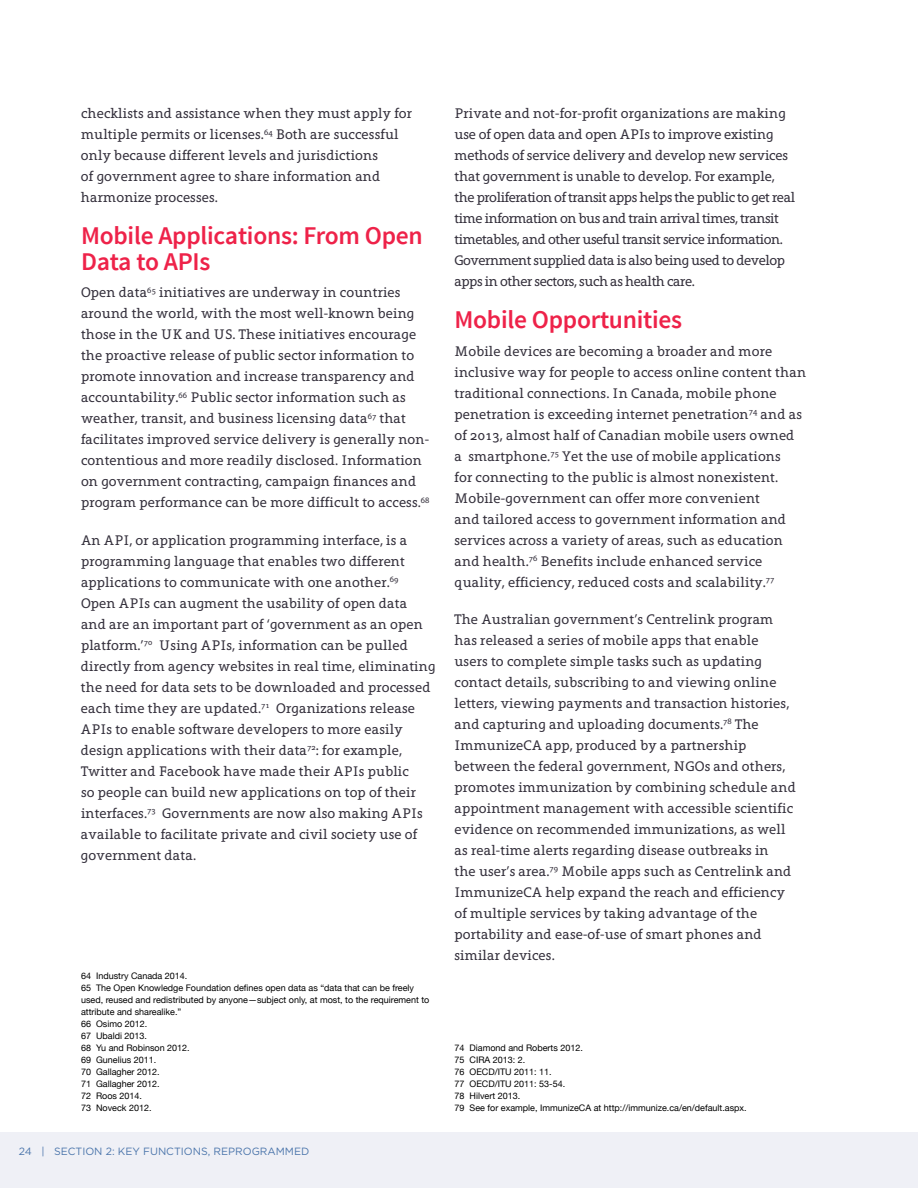
<style>
.page{position:relative;width:918px;height:1188px;background:#fff}
.page>*{position:absolute;margin:0;border:0;box-sizing:border-box;transform-origin:0 0}
.t1{font:600 25.5px/25.5px "Source Sans Pro";letter-spacing:-.01em;color:#ee2249}
.t2{font:14.25px/21px "Grandesign Neue Serif";letter-spacing:.01em;color:#332f3b}
.t3{font:14.25px/21px "Grandesign Neue Serif";letter-spacing:-.03em;color:#332f3b}
.t4{font:10.5px "Gotham HTF";color:#4b75ab}
.t5{font:9px/12px "Helvetica Neue";color:#000}
</style>
<div class="page">
<div style="left:0;top:1133px;width:918px;height:55px;background:#eff0f6"></div>
<p class="t2" style="left:81px;top:103px;width:333px">checklists and assistance when they must apply for multiple permits or licenses.<sup>64</sup> Both are successful only because different levels and jurisdictions<br>of government agree to share information and harmonize processes.</p>
<h1 class="t1" style="left:81px;top:223px;width:343px">Mobile Applications: From Open<br>Data to APIs</h1>
<p class="t2" style="left:81px;top:282px;width:350px">Open data<sup>65</sup> initiatives are underway in countries around the world, with the most well-known being those in the UK and US. These initiatives encourage the proactive release of public sector information to promote innovation and increase transparency and accountability.<sup>66</sup> Public sector information such as weather, transit, and business licensing data<sup>67</sup> that facilitates improved service delivery is generally non&shy;contentious and more readily disclosed. Information on government contracting, campaign finances and program performance can be more difficult to access.<sup>68</sup></p>
<p class="t2" style="left:81px;top:529px;width:356px">An API, or application programming interface, is a programming language that enables two different applications to communicate with one another.<sup>69<br></sup>Open APIs can augment the usability of open data and are an important part of ‘government as an open platform.’<sup>70</sup> Using APIs, information can be pulled directly from agency websites in real time, eliminating the need for data sets to be downloaded and processed each time they are updated.<sup>71</sup> Organizations release APIs to enable software developers to more easily design applications with their data<sup>72</sup>: for example, Twitter and Facebook have made their APIs public<br>so people can build new applications on top of their interfaces.<sup>73</sup> Governments are now also making APIs available to facilitate private and civil society use of government data.</p>
<p class="t5" style="left:81px;top:971px;width:350px">64 Industry Canada 2014.<br>65 The Open Knowledge Foundation defines open data as “data that can be freely used, reused and redistributed by anyone—subject only, at most, to the requirement to attribute and sharealike.”<br>66 Osimo 2012.<br>67 Ubaldi 2013.<br>68 Yu and Robinson 2012.<br>69 Gunelius 2011.<br>70 Gallagher 2012.<br>71 Gallagher 2012.<br>72 Roos 2014.<br>73 Noveck 2012.</p>
<p class="t4" style="left:19px;top:1145px;width:292px">24 | SECTION 2: KEY FUNCTIONS, REPROGRAMMED</p>
<p class="t3" style="left:454px;top:103px;width:342px">Private and not-for-profit organizations are making use of open data and open APIs to improve existing methods of service delivery and develop new services that government is unable to develop. For example, the proliferation of transit apps helps the public to get real time information on bus and train arrival times, transit timetables, and other useful transit service information.<br>Government supplied data is also being used to develop apps in other sectors, such as health care.</p>
<h1 class="t1" style="left:454px;top:307px;width:229px">Mobile Opportunities</h1>
<p class="t2" style="left:454px;top:341px;width:353px">Mobile devices are becoming a broader and more inclusive way for people to access online content than traditional connections. In Canada, mobile phone penetration is exceeding internet penetration<sup>74</sup> and as of 2013, almost half of Canadian mobile users owned<br>a smartphone.<sup>75</sup> Yet the use of mobile applications<br>for connecting to the public is almost nonexistent.<br>Mobile-government can offer more convenient<br>and tailored access to government information and services across a variety of areas, such as education and health.<sup>76</sup> Benefits include enhanced service quality, efficiency, reduced costs and scalability.<sup>77</sup></p>
<p class="t2" style="left:454px;top:609px;width:343px">The Australian government’s Centrelink program has released a series of mobile apps that enable<br>users to complete simple tasks such as updating contact details, subscribing to and viewing online letters, viewing payments and transaction histories, and capturing and uploading documents.<sup>78</sup> The ImmunizeCA app, produced by a partnership between the federal government, NGOs and others, promotes immunization by combining schedule and appointment management with accessible scientific evidence on recommended immunizations, as well as real-time alerts regarding disease outbreaks in<br>the user’s area.<sup>79</sup> Mobile apps such as Centrelink and ImmunizeCA help expand the reach and efficiency of multiple services by taking advantage of the portability and ease-of-use of smart phones and similar devices.</p>
<p class="t5" style="left:454px;top:1043px;width:294px">74 Diamond and Roberts 2012.<br>75 CIRA 2013: 2.<br>76 OECD/ITU 2011: 11.<br>77 OECD/ITU 2011: 53-54.<br>78 Hilvert 2013.<br>79 See for example, ImmunizeCA at http://immunize.ca/en/default.aspx.</p>
</div>
